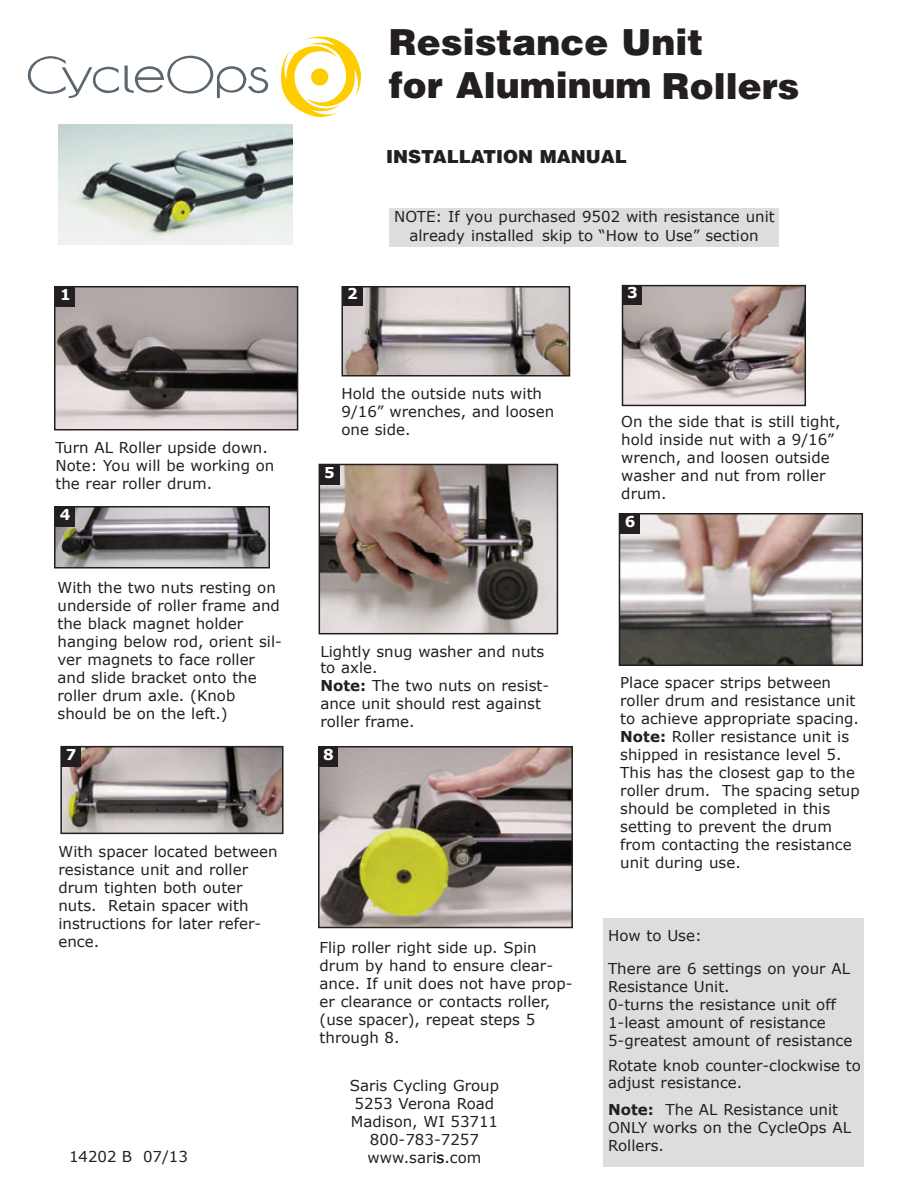
<style>
.page{position:relative;width:918px;height:1188px;background:#fff}
.page>*{position:absolute;margin:0;border:0;box-sizing:border-box;transform-origin:0 0}
.t1{font:900 35.85px/43px "Helvetica";color:#231f20}
.t2{font:900 18px "Helvetica";color:#231f20}
.t3{font:15px/18px "Verdana";color:#231f20}
.t4{font:700 15px "Verdana";color:#fff}
.s1{font-weight:700}
</style>
<div class="page">
<div style="left:603px;top:918px;width:260px;height:249px;background:#dcdddf"></div>
<img style="left:57px;top:289px;width:238px;height:138px">
<div style="left:54px;top:286px;width:244px;height:144px;border:2px solid #231f20"></div>
<img style="left:344px;top:289px;width:223px;height:84px">
<div style="left:341px;top:286px;width:229px;height:90px;border:2px solid #231f20"></div>
<img style="left:57px;top:509px;width:210px;height:56px">
<div style="left:54px;top:506px;width:216px;height:62px;border:2px solid #231f20"></div>
<img style="left:622px;top:516px;width:238px;height:147px">
<div style="left:619px;top:513px;width:244px;height:153px;border:2px solid #231f20"></div>
<img style="left:63px;top:749px;width:218px;height:82px">
<div style="left:60px;top:746px;width:224px;height:88px;border:2px solid #231f20"></div>
<img style="left:321px;top:749px;width:249px;height:176px">
<div style="left:318px;top:746px;width:255px;height:182px;border:2px solid #231f20"></div>
<img style="left:322px;top:467px;width:233px;height:164px">
<div style="left:319px;top:464px;width:239px;height:170px;border:2px solid #231f20"></div>
<div style="left:389px;top:208px;width:390px;height:39px;background:#dcdddf"></div>
<div style="left:56px;top:287px;width:19px;height:20px;background:#231f20"></div>
<div style="left:343px;top:286px;width:19px;height:20px;background:#231f20"></div>
<div style="left:55px;top:507px;width:20px;height:20px;background:#231f20"></div>
<div style="left:320px;top:465px;width:19px;height:20px;background:#231f20"></div>
<div style="left:620px;top:514px;width:20px;height:20px;background:#231f20"></div>
<div style="left:61px;top:747px;width:20px;height:20px;background:#231f20"></div>
<div style="left:319px;top:747px;width:19px;height:20px;background:#231f20"></div>
<img style="left:58px;top:124px;width:234px;height:121px">
<img style="left:625px;top:288px;width:178px;height:115px">
<div style="left:622px;top:285px;width:184px;height:121px;border:2px solid #231f20"></div>
<div style="left:622px;top:285px;width:20px;height:20px;background:#231f20"></div>
<svg style="left:28px;top:55px;width:241px;height:43px"></svg>
<svg style="left:281px;top:37px;width:80px;height:80px"></svg>
<h1 class="t1" style="left:389px;top:20px;width:412px">Resistance Unit<br>for Aluminum Rollers</h1>
<p class="t2" style="left:386px;top:144px;width:242px">INSTALLATION MANUAL</p>
<p class="t4" style="left:60px;top:284px;width:12px">1</p>
<p class="t4" style="left:347px;top:283px;width:12px">2</p>
<p class="t3" style="left:394px;top:207px;width:382px;line-height:19px;text-align:center">NOTE: If you purchased 9502 with resistance unit already installed skip to “How to Use” section</p>
<p class="t4" style="left:627px;top:282px;width:12px">3</p>
<p class="t3" style="left:56px;top:438px;width:220px">Turn AL Roller upside down.<br>Note: You will be working on the rear roller drum.</p>
<p class="t4" style="left:60px;top:504px;width:12px">4</p>
<p class="t3" style="left:341px;top:385px;width:214px">Hold the outside nuts with<br>9/16” wrenches, and loosen one side.</p>
<p class="t4" style="left:324px;top:462px;width:12px">5</p>
<p class="t3" style="left:621px;top:413px;width:221px">On the side that is still tight, hold inside nut with a 9/16” wrench, and loosen outside washer and nut from roller drum.</p>
<p class="t4" style="left:625px;top:511px;width:12px">6</p>
<p class="t3" style="left:58px;top:578px;width:226px">With the two nuts resting on underside of roller frame and the black magnet holder hanging below rod, orient sil&shy;ver magnets to face roller and slide bracket onto the roller drum axle. (Knob should be on the left.)</p>
<p class="t3" style="left:320px;top:643px;width:225px;line-height:16.5px">Lightly snug washer and nuts to axle.</p>
<p class="t3" style="left:320px;top:677px;width:230px"><span class="s1">Note:</span> The two nuts on resist&shy;ance unit should rest against roller frame.</p>
<p class="t3" style="left:620px;top:674px;width:241px">Place spacer strips between roller drum and resistance unit to achieve appropriate spacing.<br><span class="s1">Note:</span> Roller resistance unit is shipped in resistance level 5.<br>This has the closest gap to the roller drum. The spacing setup should be completed in this setting to prevent the drum from contacting the resistance unit during use.</p>
<p class="t4" style="left:66px;top:744px;width:12px">7</p>
<p class="t4" style="left:323px;top:744px;width:12px">8</p>
<p class="t3" style="left:58px;top:843px;width:221px">With spacer located between resistance unit and roller drum tighten both outer nuts. Retain spacer with instructions for later refer&shy;ence.</p>
<p class="t3" style="left:608px;top:919px;width:243px;line-height:32.5px">How to Use:<br>There are 6 settings on your AL</p>
<p class="t3" style="left:608px;top:977px;width:246px">Resistance Unit.<br>0-turns the resistance unit off<br>1-least amount of resistance<br>5-greatest amount of resistance</p>
<p class="t3" style="left:608px;top:1057px;width:254px;line-height:16.5px">Rotate knob counter-clockwise to adjust resistance.</p>
<p class="t3" style="left:608px;top:1100px;width:245px"><span class="s1">Note:</span> The AL Resistance unit<br>ONLY works on the CycleOps AL<br>Rollers.</p>
<p class="t3" style="left:320px;top:939px;width:254px">Flip roller right side up. Spin drum by hand to ensure clear&shy;ance. If unit does not have prop&shy;er clearance or contacts roller, (use spacer), repeat steps 5 through 8.</p>
<p class="t3" style="left:350px;top:1077px;width:151px;text-align:center">Saris Cycling Group<br>5253 Verona Road<br>Madison, WI 53711<br>800-783-7257 www.saris.com</p>
<p class="t3" style="left:69px;top:1147px;width:121px">14202 B 07/13</p>
</div>
